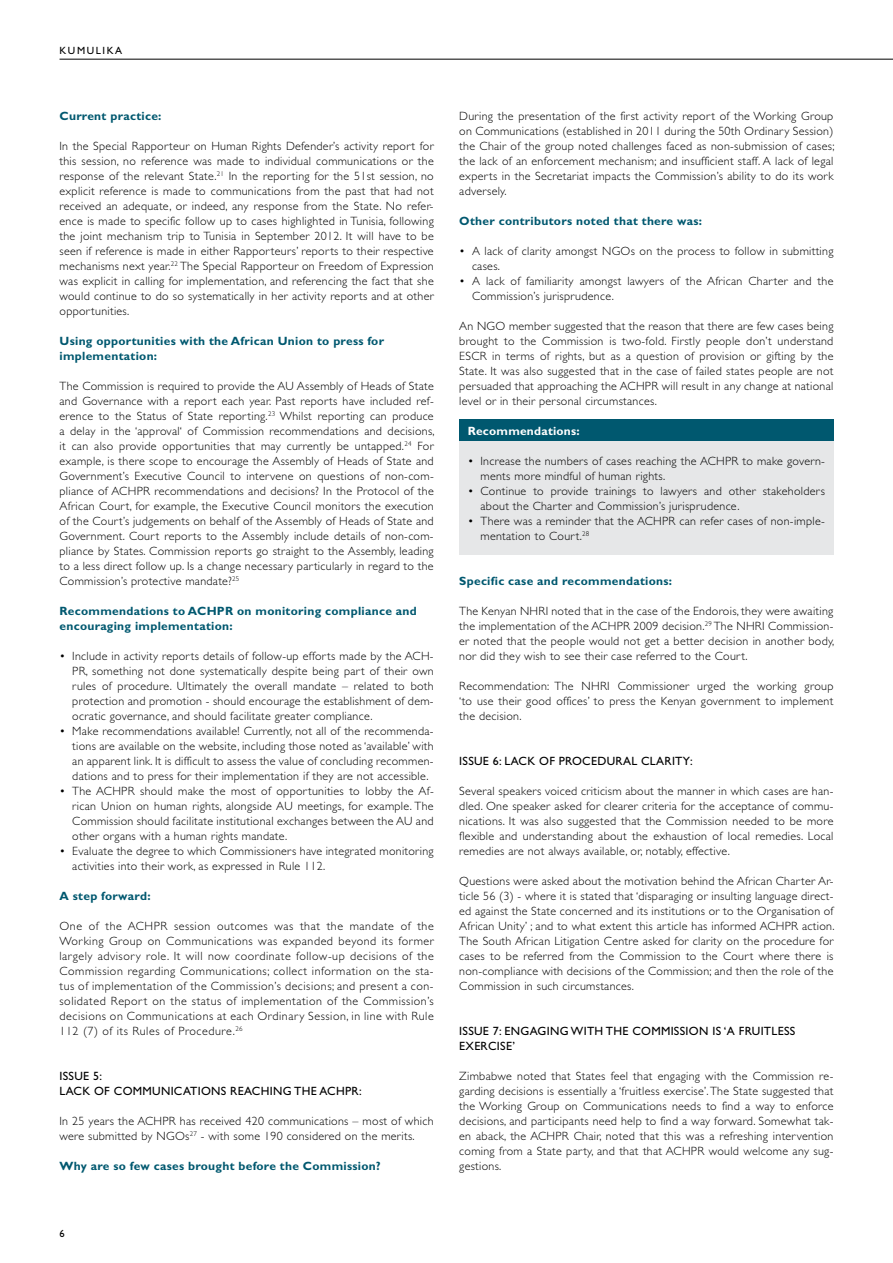
<style>
.page{position:relative;width:893px;height:1263px;background:#fff}
.page>*{position:absolute;margin:0;border:0;box-sizing:border-box;transform-origin:0 0}
.t1{font:300 12px/15px "Gill Sans";letter-spacing:.025em;color:#000;text-align:justify}
.t2{font:700 12px/15px "Gill Sans";letter-spacing:.025em;color:#00586f}
.t3{font:12px/15px "Gill Sans";letter-spacing:.025em;color:#000}
.t4{font:700 12px "Gill Sans";letter-spacing:.02em;color:#fff}
.t5{font:10.5px "Gill Sans";letter-spacing:.15em;color:#000}
</style>
<div class="page">
<hr style="left:60px;top:59px;width:833px;height:1px;background:#000">
<div style="left:459px;top:435px;width:374px;height:120px;background:#e6e7e8"></div>
<div style="left:459px;top:420px;width:374px;height:21px;background:#00586f"></div>
<p class="t5" style="left:60px;top:44px;width:64px">KUMULIKA</p>
<p class="t2" style="left:60px;top:108px;width:104px">Current practice:</p>
<p class="t1" style="left:60px;top:138px;width:376px">In the Special Rapporteur on Human Rights Defender’s activity report for this session, no reference was made to individual communications or the response of the relevant State.<sup>21</sup> In the reporting for the 51st session, no explicit reference is made to communications from the past that had not received an adequate, or indeed, any response from the State. No refer&shy;ence is made to specific follow up to cases highlighted in Tunisia, following the joint mechanism trip to Tunisia in September 2012. It will have to be seen if reference is made in either Rapporteurs’ reports to their respective mechanisms next year.<sup>22</sup> The Special Rapporteur on Freedom of Expression was explicit in calling for implementation, and referencing the fact that she would continue to do so systematically in her activity reports and at other opportunities.</p>
<p class="t2" style="left:60px;top:333px;width:326px">Using opportunities with the African Union to press for implementation:</p>
<p class="t1" style="left:60px;top:378px;width:377px">The Commission is required to provide the AU Assembly of Heads of State and Governance with a report each year. Past reports have included ref&shy;erence to the Status of State reporting.<sup>23</sup> Whilst reporting can produce a delay in the ‘approval‘ of Commission recommendations and decisions, it can also provide opportunities that may currently be untapped.<sup>24</sup> For example, is there scope to encourage the Assembly of Heads of State and Government’s Executive Council to intervene on questions of non-com&shy;pliance of ACHPR recommendations and decisions? In the Protocol of the African Court, for example, the Executive Council monitors the execution of the Court’s judgements on behalf of the Assembly of Heads of State and Government. Court reports to the Assembly include details of non-com&shy;pliance by States. Commission reports go straight to the Assembly, leading to a less direct follow up. Is a change necessary particularly in regard to the Commission’s protective mandate?<sup>25</sup></p>
<p class="t2" style="left:60px;top:603px;width:359px">Recommendations to ACHPR on monitoring compliance and encouraging implementation:</p>
<p class="t1" style="left:72px;top:648px;width:363px;text-indent:-13px">• Include in activity reports details of follow-up efforts made by the ACH-PR, something not done systematically despite being part of their own rules of procedure. Ultimately the overall mandate – related to both protection and promotion - should encourage the establishment of dem&shy;ocratic governance, and should facilitate greater compliance.</p>
<p class="t1" style="left:72px;top:723px;width:363px;text-indent:-13px">• Make recommendations available! Currently, not all of the recommenda&shy;tions are available on the website, including those noted as ‘available’ with an apparent link. It is difficult to assess the value of concluding recommen&shy;dations and to press for their implementation if they are not accessible.</p>
<p class="t1" style="left:72px;top:783px;width:363px;text-indent:-13px">• The ACHPR should make the most of opportunities to lobby the Af&shy;rican Union on human rights, alongside AU meetings, for example. The Commission should facilitate institutional exchanges between the AU and other organs with a human rights mandate.</p>
<p class="t1" style="left:72px;top:843px;width:363px;text-indent:-13px">• Evaluate the degree to which Commissioners have integrated monitoring activities into their work, as expressed in Rule 112.</p>
<p class="t2" style="left:60px;top:888px;width:93px">A step forward:</p>
<p class="t1" style="left:60px;top:918px;width:376px">One of the ACHPR session outcomes was that the mandate of the Working Group on Communications was expanded beyond its former largely advisory role. It will now coordinate follow-up decisions of the Commission regarding Communications; collect information on the sta&shy;tus of implementation of the Commission’s decisions; and present a con&shy;solidated Report on the status of implementation of the Commission’s decisions on Communications at each Ordinary Session, in line with Rule 112 (7) of its Rules of Procedure.<sup>26</sup></p>
<p class="t3" style="left:60px;top:1068px;width:304px">ISSUE 5:<br>LACK OF COMMUNICATIONS REACHING THE ACHPR:</p>
<p class="t1" style="left:60px;top:1113px;width:376px">In 25 years the ACHPR has received 420 communications – most of which were submitted by NGOs<sup>27</sup> - with some 190 considered on the merits.</p>
<p class="t2" style="left:60px;top:1158px;width:323px">Why are so few cases brought before the Commission?</p>
<p class="t5" style="left:60px;top:1227px;width:7px">6</p>
<p class="t1" style="left:459px;top:108px;width:377px">During the presentation of the first activity report of the Working Group on Communications (established in 2011 during the 50th Ordinary Session) the Chair of the group noted challenges faced as non-submission of cases; the lack of an enforcement mechanism; and insufficient staff. A lack of legal experts in the Secretariat impacts the Commission’s ability to do its work adversely.</p>
<p class="t2" style="left:459px;top:213px;width:244px">Other contributors noted that there was:</p>
<p class="t1" style="left:472px;top:243px;width:363px;text-indent:-13px">• A lack of clarity amongst NGOs on the process to follow in submitting cases.</p>
<p class="t1" style="left:472px;top:273px;width:363px;text-indent:-13px">• A lack of familiarity amongst lawyers of the African Charter and the<br>Commission’s jurisprudence.</p>
<p class="t1" style="left:459px;top:318px;width:376px">An NGO member suggested that the reason that there are few cases being brought to the Commission is two-fold. Firstly people don’t understand ESCR in terms of rights, but as a question of provision or gifting by the State. It was also suggested that in the case of failed states people are not persuaded that approaching the ACHPR will result in any change at national level or in their personal circumstances.</p>
<p class="t4" style="left:468px;top:423px;width:114px">Recommendations:</p>
<p class="t1" style="left:480px;top:453px;width:346px;text-indent:-13px">• Increase the numbers of cases reaching the ACHPR to make govern&shy;ments more mindful of human rights.</p>
<p class="t1" style="left:480px;top:483px;width:346px;text-indent:-13px">• Continue to provide trainings to lawyers and other stakeholders about the Charter and Commission’s jurisprudence.</p>
<p class="t1" style="left:480px;top:513px;width:346px;text-indent:-13px">• There was a reminder that the ACHPR can refer cases of non-imple&shy;mentation to Court.<sup>28</sup></p>
<p class="t2" style="left:459px;top:573px;width:214px">Specific case and recommendations:</p>
<p class="t1" style="left:459px;top:603px;width:377px">The Kenyan NHRI noted that in the case of the Endorois, they were awaiting the implementation of the ACHPR 2009 decision.<sup>29</sup> The NHRI Commission&shy;er noted that the people would not get a better decision in another body, nor did they wish to see their case referred to the Court.</p>
<p class="t1" style="left:459px;top:678px;width:376px">Recommendation: The NHRI Commissioner urged the working group ‘to use their good offices’ to press the Kenyan government to implement the decision.</p>
<p class="t3" style="left:459px;top:753px;width:235px">ISSUE 6: LACK OF PROCEDURAL CLARITY:</p>
<p class="t1" style="left:459px;top:783px;width:376px">Several speakers voiced criticism about the manner in which cases are han&shy;dled. One speaker asked for clearer criteria for the acceptance of commu&shy;nications. It was also suggested that the Commission needed to be more flexible and understanding about the exhaustion of local remedies. Local remedies are not always available, or, notably, effective.</p>
<p class="t1" style="left:459px;top:873px;width:377px">Questions were asked about the motivation behind the African Charter Ar&shy;ticle 56 (3) - where it is stated that ‘disparaging or insulting language direct&shy;ed against the State concerned and its institutions or to the Organisation of African Unity’ ; and to what extent this article has informed ACHPR action.<br>The South African Litigation Centre asked for clarity on the procedure for cases to be referred from the Commission to the Court where there is non-compliance with decisions of the Commission; and then the role of the Commission in such circumstances.</p>
<p class="t3" style="left:459px;top:1023px;width:338px">ISSUE 7: ENGAGING WITH THE COMMISSION IS ‘A FRUITLESS<br>EXERCISE’</p>
<p class="t1" style="left:459px;top:1068px;width:376px">Zimbabwe noted that States feel that engaging with the Commission re&shy;garding decisions is essentially a ‘fruitless exercise’. The State suggested that the Working Group on Communications needs to find a way to enforce decisions, and participants need help to find a way forward. Somewhat tak&shy;en aback, the ACHPR Chair, noted that this was a refreshing intervention coming from a State party, and that that ACHPR would welcome any sug&shy;gestions.</p>
</div>
